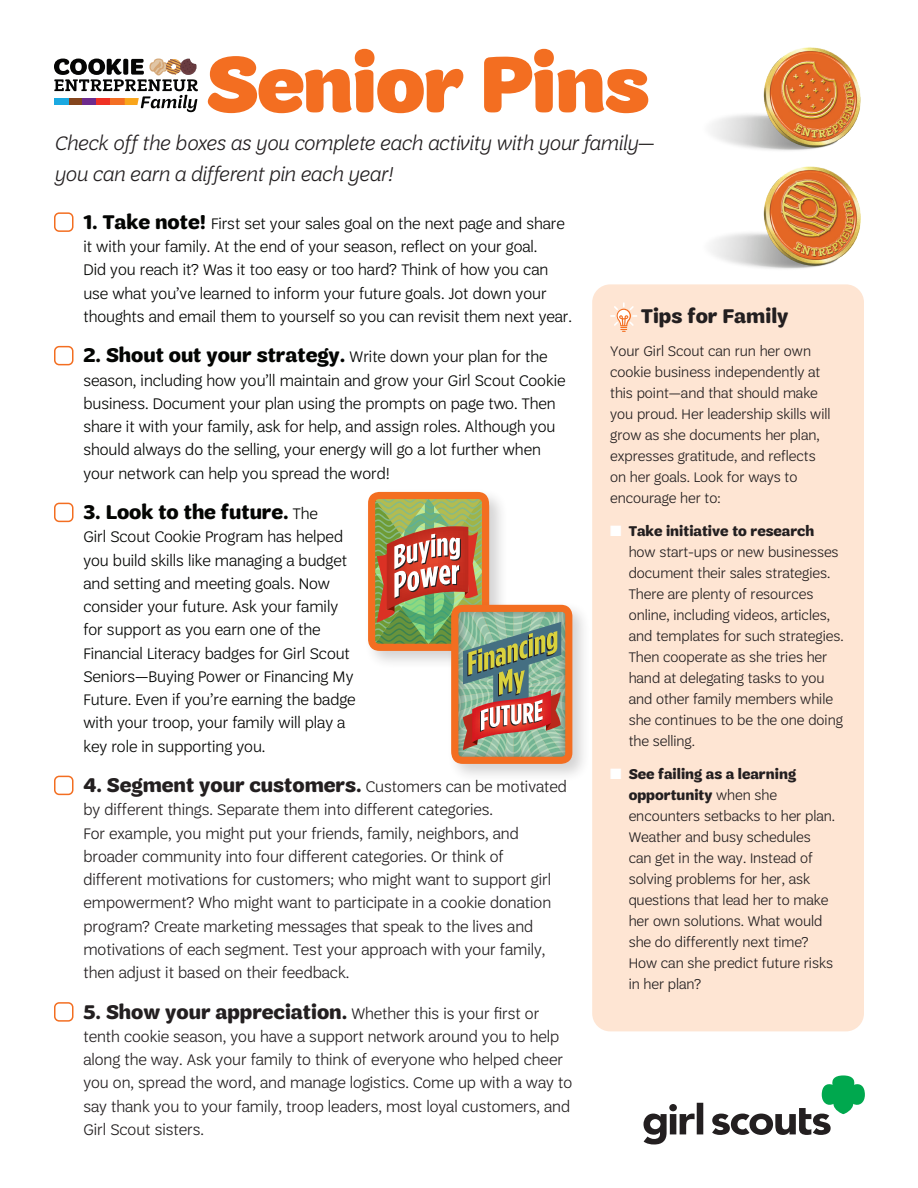
<style>
.page{position:relative;width:918px;height:1188px;background:#fff}
.page>*{position:absolute;margin:0;border:0;box-sizing:border-box;transform-origin:0 0}
.t1{font:900 83.25px "Trefoil Sans";letter-spacing:-.02em;color:#f36e21}
.t2{font:italic 300 21px/31.5px "Trefoil Sans";color:#231f20}
.t3{font:700 21px "Trefoil Sans";color:#040503}
.t4{font:700 21px "Trefoil Sans";color:#231f20}
.t5{font:300 16.5px/23.2px "Trefoil Sans";color:#040503}
.t6{font:300 16.5px/23.2px "Trefoil Sans";color:#231f20}
.t7{font:300 15px/21px "Trefoil Sans";color:#231f20}
.s1{font-weight:700;font-size:21px}
.s2{font-weight:300;font-size:16.5px}
.s3{color:#fff}
.s4{font-weight:700}
</style>
<div class="page">
<div style="left:54px;top:212px;width:20px;height:20px;border:2px solid #f36e21;border-radius:4px"></div>
<div style="left:54px;top:346px;width:20px;height:19px;border:2px solid #f36e21;border-radius:4px"></div>
<div style="left:54px;top:503px;width:20px;height:19px;border:2px solid #f36e21;border-radius:4px"></div>
<div style="left:54px;top:776px;width:20px;height:19px;border:2px solid #f36e21;border-radius:4px"></div>
<div style="left:54px;top:1002px;width:20px;height:20px;border:2px solid #f36e21;border-radius:4px"></div>
<img style="left:711px;top:47px;width:150px;height:222px">
<svg style="left:54px;top:58px;width:144px;height:54px"></svg>
<div style="left:592px;top:284px;width:272px;height:747px;background:#fee5d3;border-radius:18px"></div>
<svg style="left:610px;top:302px;width:27px;height:30px"></svg>
<div style="left:364px;top:488px;width:144px;height:182px;background:#231f20;opacity:.2"></div>
<div style="left:447px;top:601px;width:144px;height:182px;background:#231f20;opacity:.2"></div>
<svg style="left:368px;top:492px;width:204px;height:272px"></svg>
<svg style="left:643px;top:1075px;width:222px;height:70px"></svg>
<h1 class="t1" style="left:206px;top:37px;width:445px">Senior Pins</h1>
<p class="t2" style="left:54px;top:127px;width:601px">Check off the boxes as you complete each activity with your family— you can earn a different pin each year!</p>
<p class="t5" style="left:83px;top:212px;width:490px"><span class="s1">1. Take note!</span> First set your sales goal on the next page and share it with your family. At the end of your season, reflect on your goal.<br>Did you reach it? Was it too easy or too hard? Think of how you can use what you’ve learned to inform your future goals. Jot down your thoughts and email them to yourself so you can revisit them next year.</p>
<p class="t3" style="left:83px;top:344px;width:466px">2. Shout out your strategy. <span class="s2">Write down your plan for the</span></p>
<p class="t5" style="left:83px;top:369px;width:484px">season, including how you’ll maintain and grow your Girl Scout Cookie business. Document your plan using the prompts on page two. Then share it with your family, ask for help, and assign roles. Although you should always do the selling, your energy will go a lot further when your network can help you spread the word!</p>
<p class="t3" style="left:83px;top:500px;width:236px">3. Look to the future. <span class="s2">The</span></p>
<p class="t5" style="left:83px;top:525px;width:274px">Girl Scout Cookie Program has helped you build skills like managing a budget and setting and meeting goals. Now consider your future. Ask your family for support as you earn one of the Financial Literacy badges for Girl Scout Seniors—Buying Power or Financing My Future. Even if you’re earning the badge with your troop, your family will play a key role in supporting you.</p>
<p class="t4" style="left:83px;top:773px;width:485px">4. Segment your customers. <span class="s2">Customers can be motivated</span></p>
<p class="t6" style="left:83px;top:798px;width:469px">by different things. Separate them into different categories.<br>For example, you might put your friends, family, neighbors, and broader community into four different categories. Or think of different motivations for customers; who might want to support girl empowerment? Who might want to participate in a cookie donation program? Create marketing messages that speak to the lives and motivations of each segment. Test your approach with your family, then adjust it based on their feedback.</p>
<p class="t6" style="left:83px;top:1002px;width:490px"><span class="s1">5. Show your appreciation.</span> Whether this is your first or tenth cookie season, you have a support network around you to help along the way. Ask your family to think of everyone who helped cheer you on, spread the word, and manage logistics. Come up with a way to say thank you to your family, troop leaders, most loyal customers, and Girl Scout sisters.</p>
<p class="t4" style="left:641px;top:304px;width:149px">Tips for Family</p>
<p class="t7" style="left:610px;top:340px;width:222px">Your Girl Scout can run her own cookie business independently at this point—and that should make you proud. Her leadership skills will grow as she documents her plan, expresses gratitude, and reflects on her goals. Look for ways to encourage her to:</p>
<p class="t7" style="left:629px;top:520px;width:216px;text-indent:-18px"><span class="s3">■</span> <span class="s4">Take initiative to research </span>how start-ups or new businesses document their sales strategies.<br>There are plenty of resources online, including videos, articles, and templates for such strategies.<br>Then cooperate as she tries her hand at delegating tasks to you and other family members while she continues to be the one doing the selling.</p>
<p class="t7" style="left:629px;top:763px;width:208px;text-indent:-18px"><span class="s3">■</span> <span class="s4">See failing as a learning opportunity</span> when she encounters setbacks to her plan.<br>Weather and busy schedules can get in the way. Instead of solving problems for her, ask questions that lead her to make her own solutions. What would she do differently next time?<br>How can she predict future risks in her plan?</p>
</div>
